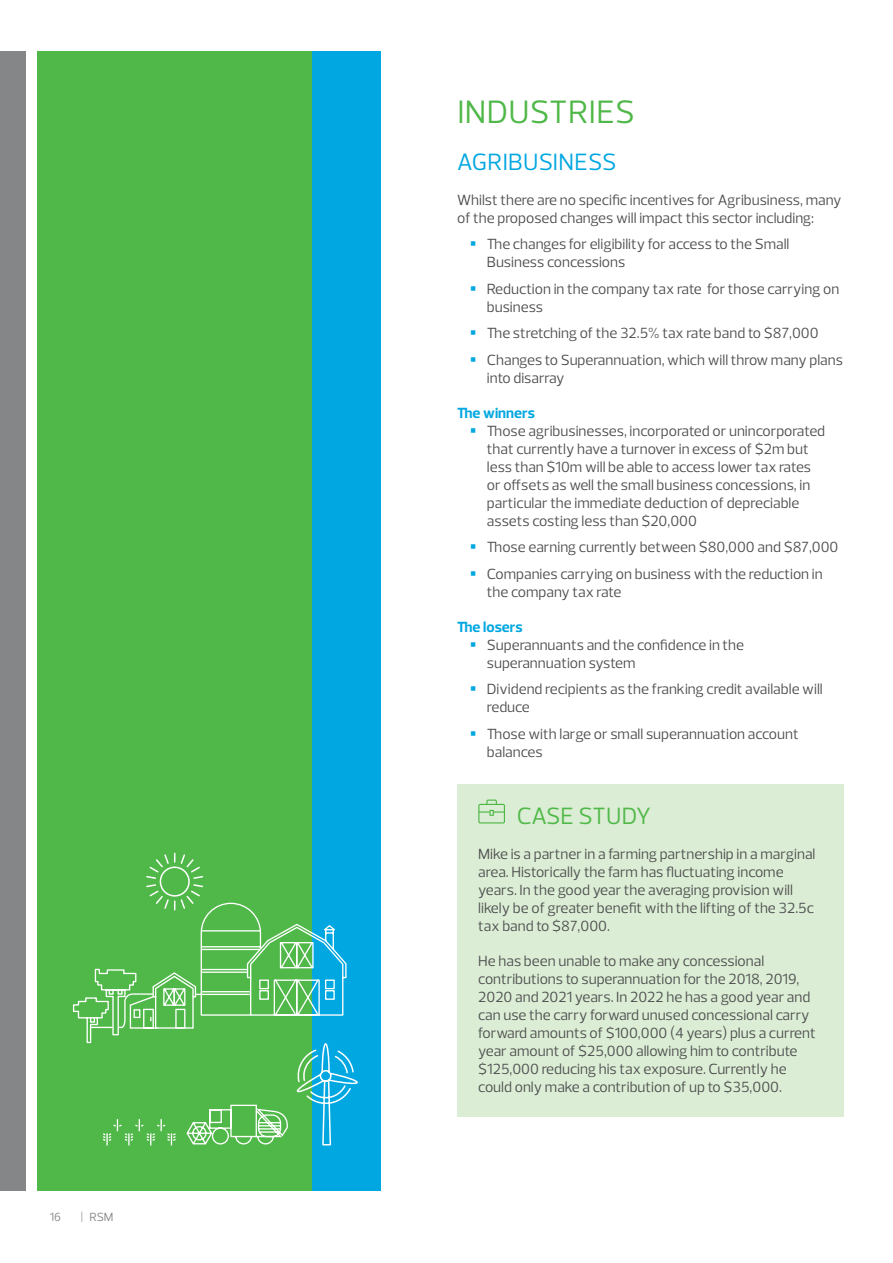
<style>
.page{position:relative;width:893px;height:1263px;background:#fff}
.page>*{position:absolute;margin:0;border:0;box-sizing:border-box;transform-origin:0 0}
.t1{font:33px "Prelo";letter-spacing:.015em;color:#50b848}
.t2{font:24px "Prelo";letter-spacing:.015em;color:#00a7e1}
.t3{font:24px "Prelo";letter-spacing:-.015em;color:#50b848}
.t4{font:15px/18px "Prelo";color:#4d4d4f}
.t5{font:700 15px "Prelo";color:#00a7e1}
.t6{font:12px "Prelo";color:#848688}
</style>
<div class="page">
<div style="left:37px;top:51px;width:276px;height:1140px;background:#50b848"></div>
<div style="left:313px;top:51px;width:68px;height:1140px;background:#00a7e1"></div>
<div style="left:0;top:51px;width:26px;height:1140px;background:#848688"></div>
<svg style="left:72px;top:852px;width:286px;height:295px"></svg>
<div style="left:457px;top:784px;width:386px;height:333px;background:#dbedd4"></div>
<svg style="left:478px;top:799px;width:27px;height:24px"></svg>
<p class="t6" style="left:50px;top:1209px;width:13px">16</p>
<p class="t6" style="left:81px;top:1209px;width:34px">| RSM</p>
<h1 class="t1" style="left:457px;top:91px;width:179px">INDUSTRIES</h1>
<h2 class="t2" style="left:457px;top:147px;width:161px">AGRIBUSINESS</h2>
<p class="t4" style="left:457px;top:191px;width:386px">Whilst there are no specific incentives for Agribusiness, many of the proposed changes will impact this sector including:</p>
<p class="t4" style="left:487px;top:235px;width:304px">The changes for eligibility for access to the Small<br>Business concessions</p>
<p class="t4" style="left:487px;top:280px;width:354px">Reduction in the company tax rate for those carrying on business</p>
<p class="t4" style="left:487px;top:320px;width:358px;line-height:26.5px">The stretching of the 32.5% tax rate band to $87,000<br>Changes to Superannuation, which will throw many plans</p>
<p class="t4" style="left:487px;top:369px;width:79px">into disarray</p>
<p class="t5" style="left:457px;top:403px;width:79px">The winners</p>
<p class="t4" style="left:487px;top:422px;width:340px">Those agribusinesses, incorporated or unincorporated that currently have a turnover in excess of $2m but less than $10m will be able to access lower tax rates or offsets as well the small business concessions, in particular the immediate deduction of depreciable assets costing less than $20,000</p>
<p class="t4" style="left:487px;top:534px;width:353px;line-height:26.5px">Those earning currently between $80,000 and $87,000<br>Companies carrying on business with the reduction in</p>
<p class="t4" style="left:487px;top:583px;width:136px">the company tax rate</p>
<p class="t5" style="left:457px;top:617px;width:67px">The losers</p>
<p class="t4" style="left:487px;top:636px;width:259px">Superannuants and the confidence in the superannuation system</p>
<p class="t4" style="left:487px;top:680px;width:337px">Dividend recipients as the franking credit available will reduce</p>
<p class="t4" style="left:487px;top:725px;width:313px">Those with large or small superannuation account balances</p>
<h2 class="t3" style="left:517px;top:801px;width:136px">CASE STUDY</h2>
<p class="t4" style="left:478px;top:845px;width:339px">Mike is a partner in a farming partnership in a marginal area. Historically the farm has fluctuating income years. In the good year the averaging provision will likely be of greater benefit with the lifting of the 32.5c tax band to $87,000.</p>
<p class="t4" style="left:478px;top:952px;width:339px">He has been unable to make any concessional contributions to superannuation for the 2018, 2019, 2020 and 2021 years. In 2022 he has a good year and can use the carry forward unused concessional carry forward amounts of $100,000 (4 years) plus a current year amount of $25,000 allowing him to contribute $125,000 reducing his tax exposure. Currently he could only make a contribution of up to $35,000.</p>
</div>
